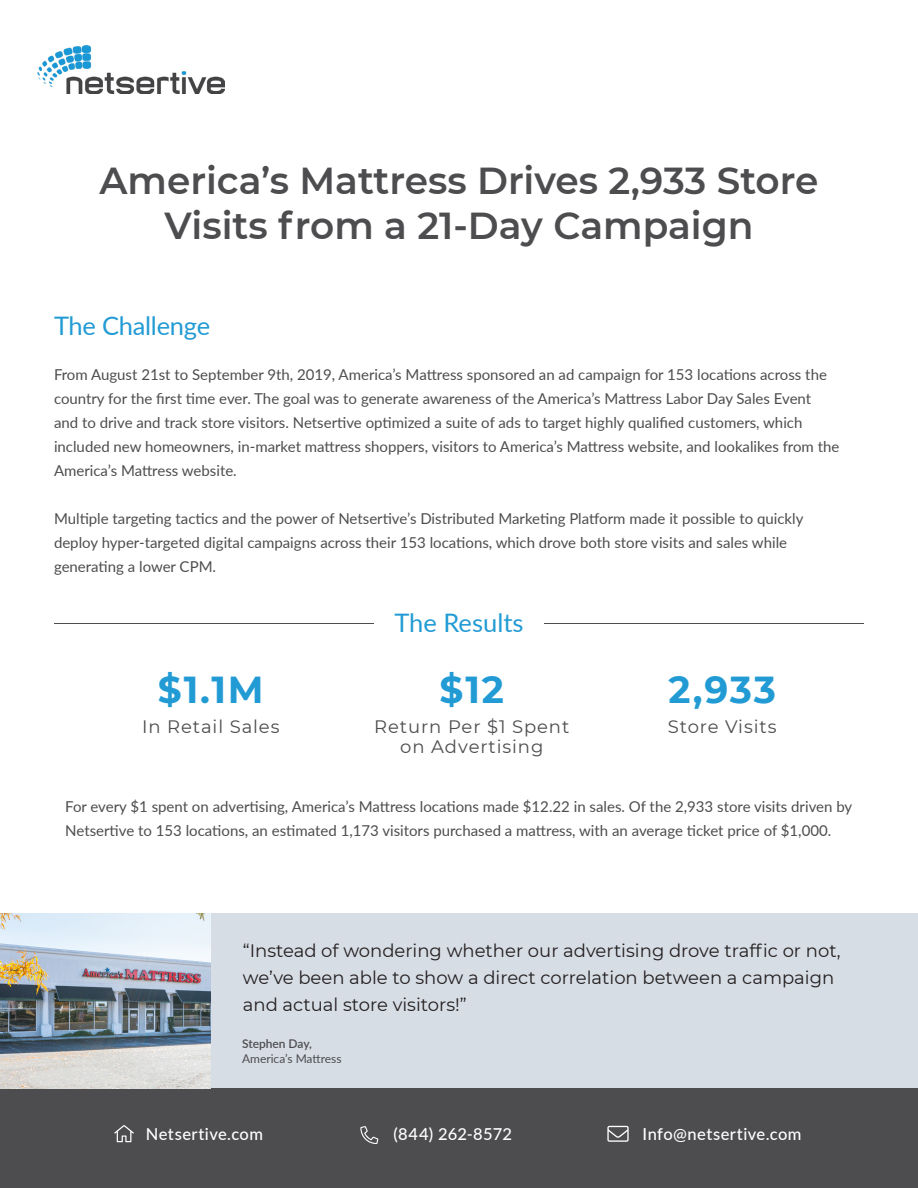
<style>
.page{position:relative;width:918px;height:1188px;background:#fff}
.page>*{position:absolute;margin:0;border:0;box-sizing:border-box;transform-origin:0 0}
.t1{font:600 37.5px/45px "Montserrat";color:#4d4c4f;text-align:center}
.Body_Paragraph{font:700 37.5px "Montserrat";letter-spacing:.045em;color:#229bd4}
.t2{font:25.5px "Lato";letter-spacing:-.01em;color:#229bd4}
.t3{font:18px/27px "Montserrat";color:#231f20}
.Body_Paragraph-2{font:18px "Montserrat";letter-spacing:.05em;color:#4d4c4f}
.t4{font:500 16.5px "Lato";letter-spacing:.025em;color:#fff}
.t5{font:500 16.5px "Lato";letter-spacing:.005em;color:#fff}
.t6{font:15px/24px "Lato";color:#4d4c4f}
.t7{font:12px "Lato";color:#4d4c4f}
.t8{font:600 12px "Lato";color:#4d4c4f}
</style>
<div class="page">
<hr style="left:54px;top:623px;width:810px;height:1px;background:#4d4c4f">
<div style="left:0;top:913px;width:917px;height:191px;background:#d7dde5"></div>
<img style="left:38px;top:46px;width:186px;height:48px">
<div style="left:0;top:1089px;width:918px;height:99px;background:#4d4c4f"></div>
<svg style="left:114px;top:1125px;width:20px;height:17px"></svg>
<svg style="left:607px;top:1126px;width:22px;height:16px"></svg>
<svg style="left:360px;top:1126px;width:18px;height:18px"></svg>
<img style="left:0;top:913px;width:210px;height:176px">
<div style="left:374px;top:611px;width:170px;height:34px;background:#fff"></div>
<p class="t1" style="left:99px;top:157px;width:721px">America’s Mattress Drives 2,933 Store<br>Visits from a 21-Day Campaign</p>
<p class="t2" style="left:54px;top:308px;width:158px">The Challenge</p>
<p class="t6" style="left:54px;top:362px;width:787px">From August 21st to September 9th, 2019, America’s Mattress sponsored an ad campaign for 153 locations across the country for the first time ever. The goal was to generate awareness of the America’s Mattress Labor Day Sales Event<br>and to drive and track store visitors. Netsertive optimized a suite of ads to target highly qualified customers, which included new homeowners, in-market mattress shoppers, visitors to America’s Mattress website, and lookalikes from the America’s Mattress website.</p>
<p class="t6" style="left:54px;top:506px;width:751px">Multiple targeting tactics and the power of Netsertive’s Distributed Marketing Platform made it possible to quickly deploy hyper-targeted digital campaigns across their 153 locations, which drove both store visits and sales while generating a lower CPM.</p>
<p class="Body_Paragraph" style="left:158px;top:663px;width:107px">$1.1M</p>
<p class="Body_Paragraph-2" style="left:142px;top:714px;width:139px">In Retail Sales</p>
<p class="t2" style="left:394px;top:604px;width:131px">The Results</p>
<p class="Body_Paragraph" style="left:440px;top:663px;width:66px">$12</p>
<p class="Body_Paragraph-2" style="left:374px;top:714px;width:197px">Return Per $1 Spent</p>
<p class="Body_Paragraph-2" style="left:400px;top:734px;width:145px">on Advertising</p>
<p class="Body_Paragraph" style="left:668px;top:663px;width:109px">2,933</p>
<p class="Body_Paragraph-2" style="left:668px;top:715px;width:110px">Store Visits</p>
<p class="t6" style="left:65px;top:794px;width:789px">For every $1 spent on advertising, America’s Mattress locations made $12.22 in sales. Of the 2,933 store visits driven by<br>Netsertive to 153 locations, an estimated 1,173 visitors purchased a mattress, with an average ticket price of $1,000.</p>
<p class="t3" style="left:243px;top:937px;width:599px">“Instead of wondering whether our advertising drove traffic or not, we’ve been able to show a direct correlation between a campaign and actual store visitors!”</p>
<p class="t8" style="left:242px;top:1035px;width:72px">Stephen Day,</p>
<p class="t7" style="left:242px;top:1050px;width:101px">America’s Mattress</p>
<p class="t4" style="left:146px;top:1122px;width:119px">Netsertive.com</p>
<p class="t5" style="left:394px;top:1122px;width:120px">(844) 262-8572</p>
<p class="t4" style="left:643px;top:1122px;width:160px">Info@netsertive.com</p>
</div>
